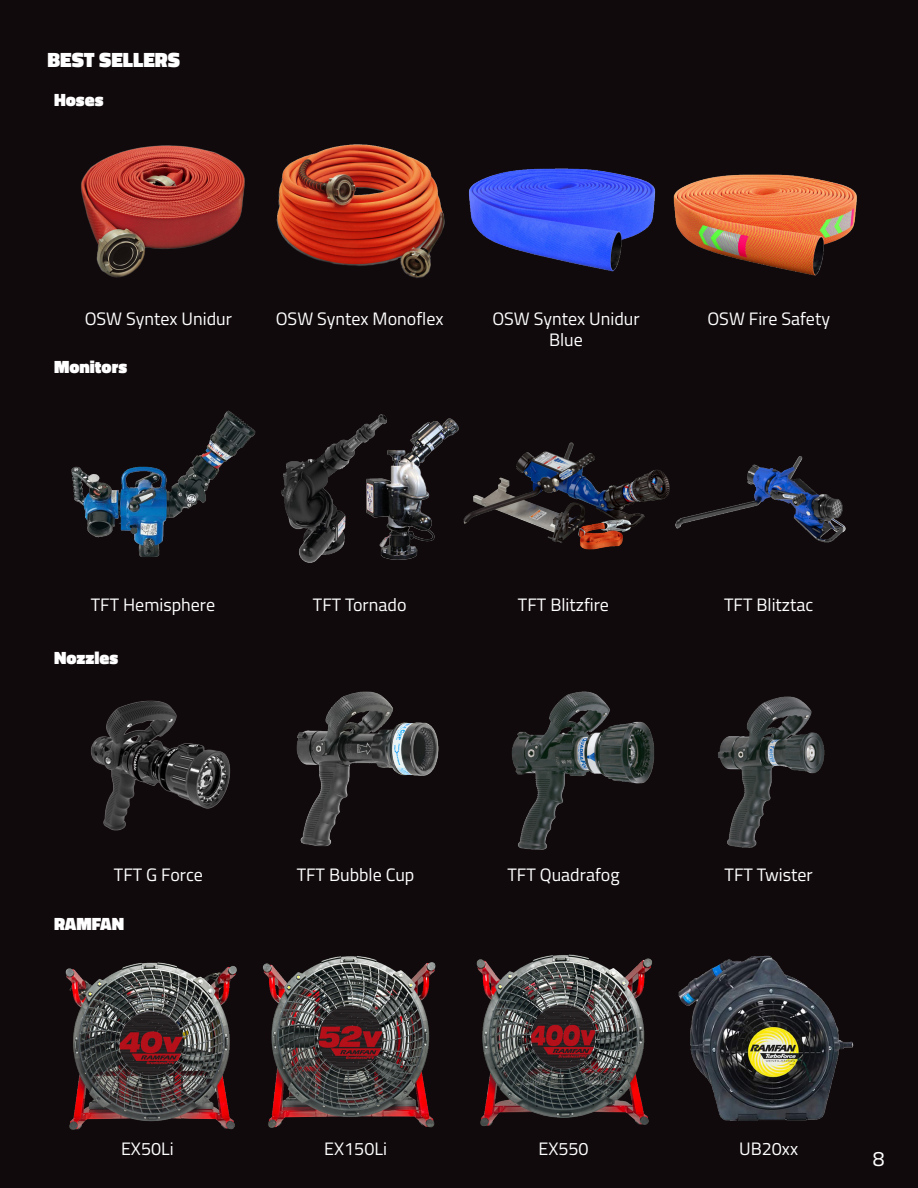
<style>
.page{position:relative;width:918px;height:1188px;background:#fff}
.page>*{position:absolute;margin:0;border:0;box-sizing:border-box;transform-origin:0 0}
.t1{font:900 21px "Titillium Web";color:#fff}
.t2{font:21px "Titillium Web";color:#fff}
.t3{font:18px/21.6px "Titillium Web";color:#fff;text-align:center}
.t4{font:900 18px "Titillium Web";color:#fff}
</style>
<div class="page">
<div style="left:1px;top:0;width:917px;height:1188px;background:#110a0c"></div>
<img style="left:276px;top:144px;width:169px;height:134px">
<img style="left:81px;top:145px;width:164px;height:133px">
<img style="left:71px;top:410px;width:185px;height:147px">
<img style="left:395px;top:418px;width:62px;height:142px">
<img style="left:281px;top:414px;width:114px;height:149px">
<img style="left:91px;top:700px;width:139px;height:131px">
<img style="left:296px;top:691px;width:143px;height:155px">
<img style="left:65px;top:962px;width:172px;height:168px">
<img style="left:263px;top:956px;width:173px;height:172px">
<img style="left:678px;top:955px;width:176px;height:166px">
<img style="left:675px;top:456px;width:171px;height:87px">
<img style="left:457px;top:424px;width:213px;height:126px">
<img style="left:718px;top:696px;width:107px;height:152px">
<img style="left:476px;top:954px;width:176px;height:172px">
<img style="left:512px;top:691px;width:142px;height:159px">
<div style="left:0;top:0;width:36px;height:1188px;background:#110a0c"></div>
<img style="left:673px;top:174px;width:184px;height:102px">
<img style="left:469px;top:168px;width:187px;height:104px">
<p class="t1" style="left:48px;top:44px;width:134px">BEST SELLERS</p>
<p class="t4" style="left:54px;top:86px;width:51px">Hoses</p>
<p class="t3" style="left:85px;top:307px;width:149px">OSW Syntex Unidur</p>
<p class="t4" style="left:54px;top:354px;width:75px">Monitors</p>
<p class="t3" style="left:276px;top:307px;width:169px">OSW Syntex Monoflex</p>
<p class="t3" style="left:492px;top:307px;width:149px">OSW Syntex Unidur<br>Blue</p>
<p class="t3" style="left:707px;top:307px;width:124px">OSW Fire Safety</p>
<p class="t3" style="left:91px;top:593px;width:126px">TFT Hemisphere</p>
<p class="t4" style="left:54px;top:645px;width:66px">Nozzles</p>
<p class="t3" style="left:114px;top:863px;width:90px">TFT G Force</p>
<p class="t4" style="left:54px;top:911px;width:72px">RAMFAN</p>
<p class="t3" style="left:313px;top:593px;width:95px">TFT Tornado</p>
<p class="t3" style="left:297px;top:863px;width:119px">TFT Bubble Cup</p>
<p class="t3" style="left:518px;top:593px;width:93px">TFT Blitzfire</p>
<p class="t3" style="left:724px;top:593px;width:91px">TFT Blitztac</p>
<p class="t3" style="left:507px;top:863px;width:114px">TFT Quadrafog</p>
<p class="t3" style="left:725px;top:863px;width:90px">TFT Twister</p>
<p class="t3" style="left:121px;top:1137px;width:54px">EX50Li</p>
<p class="t3" style="left:324px;top:1137px;width:64px">EX150Li</p>
<p class="t3" style="left:538px;top:1137px;width:52px">EX550</p>
<p class="t3" style="left:739px;top:1137px;width:61px">UB20xx</p>
<p class="t2" style="left:873px;top:1144px;width:13px">8</p>
</div>
